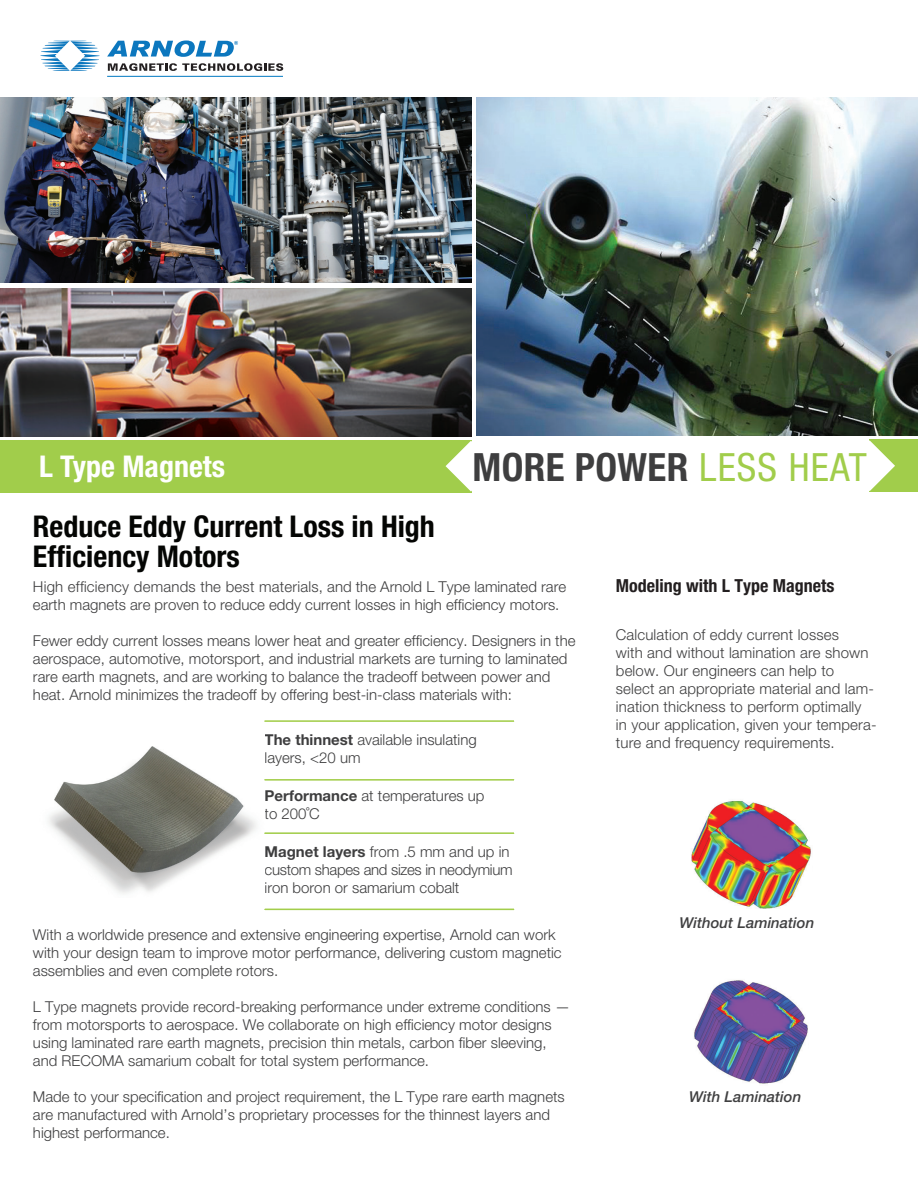
<style>
.page{position:relative;width:918px;height:1188px;background:#fff}
.page>*{position:absolute;margin:0;border:0;box-sizing:border-box;transform-origin:0 0}
.Heading_Level_1{font:700 condensed 39px "Helvetica Neue LT Std";letter-spacing:.01em;color:#3e3e3f}
.t1{font:700 condensed 30px/30px "Helvetica Neue LT Std";color:#040503}
.Header_-_Product{font:700 condensed 30px "Helvetica Neue LT Std";color:#fff}
.t2{font:700 condensed 18px "Helvetica Neue LT Std";color:#231f20}
.t3{font:300 15px/18px "Helvetica Neue LT Std";color:#3e3e3f}
.Heading_Level_1-2{font:italic 500 15px "Helvetica Neue LT Std";color:#404041}
.s1{font-weight:400;color:#a1cd4b}
.s2{font-weight:700}
</style>
<div class="page">
<img style="left:48px;top:746px;width:208px;height:148px">
<svg style="left:264px;top:779px;width:251px;height:2px"></svg>
<svg style="left:264px;top:832px;width:251px;height:2px"></svg>
<svg style="left:264px;top:908px;width:251px;height:3px"></svg>
<img style="left:691px;top:801px;width:120px;height:108px">
<img style="left:694px;top:980px;width:114px;height:104px">
<svg style="left:264px;top:720px;width:251px;height:2px"></svg>
<div style="left:870px;top:440px;width:48px;height:52px;background:#a1cd4b"></div>
<svg style="left:869px;top:440px;width:26px;height:51px"></svg>
<div style="left:0;top:440px;width:471px;height:52px;background:#a1cd4b"></div>
<svg style="left:107px;top:40px;width:131px;height:17px"></svg>
<svg style="left:108px;top:63px;width:175px;height:8px"></svg>
<hr style="left:107px;top:76px;width:176px;height:1px;background:#0079c2">
<svg style="left:40px;top:41px;width:60px;height:30px"></svg>
<img style="left:476px;top:97px;width:442px;height:339px">
<img style="left:0;top:289px;width:471px;height:147px">
<img style="left:0;top:97px;width:471px;height:186px">
<svg style="left:446px;top:441px;width:26px;height:51px"></svg>
<p class="Header_-_Product" style="left:39px;top:448px;width:187px">L Type Magnets</p>
<p class="Heading_Level_1" style="left:472px;top:443px;width:396px">MORE POWER <span class="s1">LESS HEAT</span></p>
<p class="t1" style="left:33px;top:511px;width:403px">Reduce Eddy Current Loss in High<br>Efficiency Motors</p>
<p class="t3" style="left:33px;top:577px;width:535px">High efficiency demands the best materials, and the Arnold L Type laminated rare earth magnets are proven to reduce eddy current losses in high efficiency motors.</p>
<p class="t3" style="left:33px;top:631px;width:544px">Fewer eddy current losses means lower heat and greater efficiency. Designers in the aerospace, automotive, motorsport, and industrial markets are turning to laminated rare earth magnets, and are working to balance the tradeoff between power and heat. Arnold minimizes the tradeoff by offering best-in-class materials with:</p>
<p class="t3" style="left:265px;top:730px;width:214px"><span class="s2">The thinnest</span> available insulating layers, &lt;20 um</p>
<p class="t3" style="left:265px;top:786px;width:222px"><span class="s2">Performance</span> at temperatures up to 200˚C</p>
<p class="t3" style="left:265px;top:843px;width:250px"><span class="s2">Magnet layers</span> from .5 mm and up in custom shapes and sizes in neodymium iron boron or samarium cobalt</p>
<p class="t3" style="left:33px;top:925px;width:530px">With a worldwide presence and extensive engineering expertise, Arnold can work with your design team to improve motor performance, delivering custom magnetic assemblies and even complete rotors.</p>
<p class="t3" style="left:33px;top:997px;width:539px">L Type magnets provide record-breaking performance under extreme conditions — from motorsports to aerospace. We collaborate on high efficiency motor designs using laminated rare earth magnets, precision thin metals, carbon fiber sleeving, and RECOMA samarium cobalt for total system performance.</p>
<p class="t3" style="left:33px;top:1087px;width:533px">Made to your specification and project requirement, the L Type rare earth magnets are manufactured with Arnold’s proprietary processes for the thinnest layers and highest performance.</p>
<p class="t2" style="left:616px;top:575px;width:220px">Modeling with L Type Magnets</p>
<p class="t3" style="left:616px;top:626px;width:262px">Calculation of eddy current losses<br>with and without lamination are shown below. Our engineers can help to<br>select an appropriate material and lam&shy;ination thickness to perform optimally<br>in your application, given your tempera&shy;ture and frequency requirements.</p>
<p class="Heading_Level_1-2" style="left:680px;top:914px;width:136px">Without Lamination</p>
<p class="Heading_Level_1-2" style="left:689px;top:1088px;width:114px">With Lamination</p>
</div>
